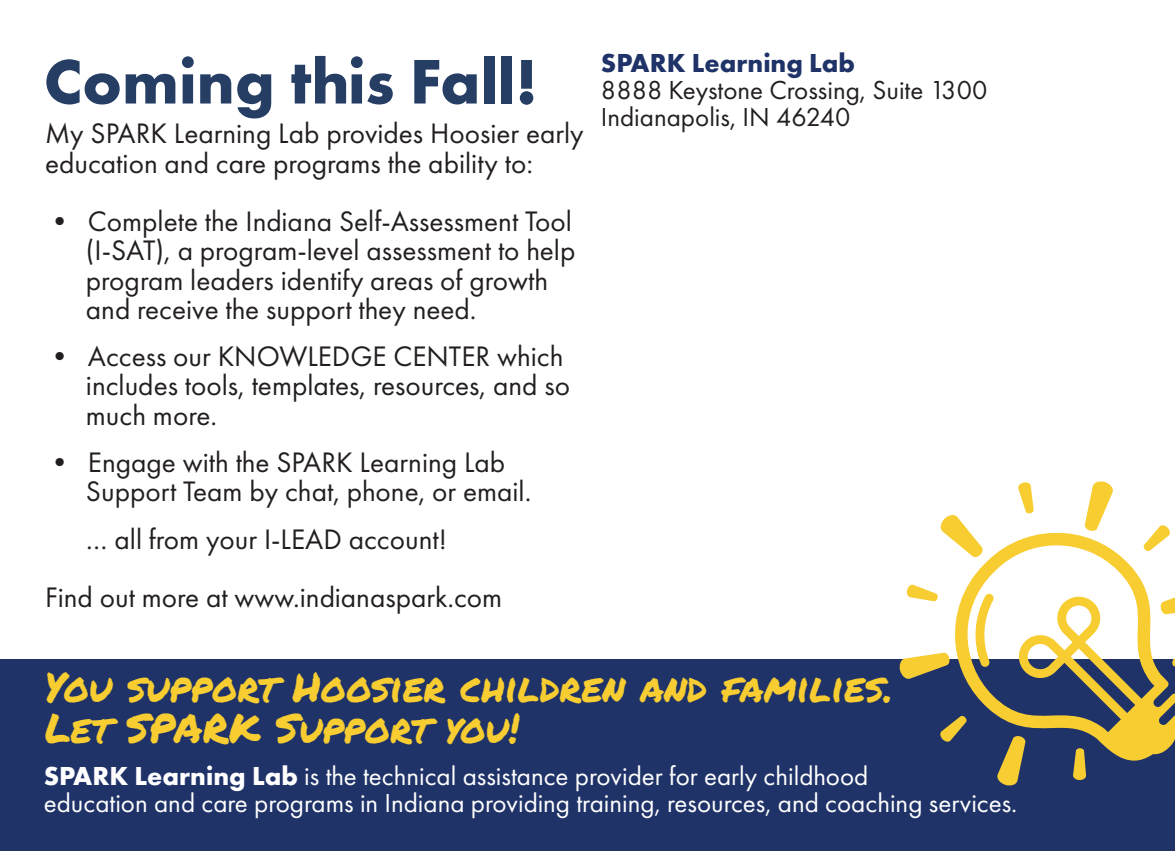
<style>
.page{position:relative;width:1175px;height:851px;background:#fff}
.page>*{position:absolute;margin:0;border:0;box-sizing:border-box;transform-origin:0 0}
.t1{font:700 65.25px "Futura PT";color:#263d64}
.t2{font:40.5px/40.5px "Permanent Marker";color:#f7cd32}
.t3{font:29.25px/29.2px "Futura PT";color:#231f20}
.t4{font:27px/27px "Futura PT";color:#fff}
.t5{font:27px/27px "Futura PT";color:#231f20}
.t6{font:700 27px "Futura PT";color:#1f3368}
.s1{font-weight:700}
</style>
<div class="page">
<div style="left:0;top:659px;width:1174px;height:191px;background:#1f3368"></div>
<svg style="left:955px;top:532px;width:219px;height:228px"></svg>
<svg style="left:1160px;top:587px;width:14px;height:27px"></svg>
<svg style="left:899px;top:652px;width:51px;height:27px"></svg>
<svg style="left:1143px;top:525px;width:27px;height:26px"></svg>
<svg style="left:940px;top:715px;width:27px;height:27px"></svg>
<svg style="left:1084px;top:481px;width:29px;height:50px"></svg>
<svg style="left:996px;top:735px;width:29px;height:51px"></svg>
<svg style="left:1018px;top:482px;width:15px;height:31px"></svg>
<svg style="left:1072px;top:748px;width:14px;height:32px"></svg>
<svg style="left:940px;top:515px;width:43px;height:42px"></svg>
<svg style="left:906px;top:584px;width:32px;height:17px"></svg>
<svg style="left:1172px;top:658px;width:2px;height:14px"></svg>
<h1 class="t1" style="left:44px;top:40px;width:495px">Coming this Fall!</h1>
<p class="t3" style="left:45px;top:119px;width:540px">My SPARK Learning Lab provides Hoosier early education and care programs the ability to:</p>
<p class="t3" style="left:86px;top:206px;width:491px;text-indent:-41px">• Complete the Indiana Self-Assessment Tool (I-SAT), a program-level assessment to help program leaders identify areas of growth and receive the support they need.</p>
<p class="t3" style="left:86px;top:341px;width:485px;text-indent:-41px">• Access our KNOWLEDGE CENTER which includes tools, templates, resources, and so much more.</p>
<p class="t3" style="left:86px;top:447px;width:447px;text-indent:-41px">• Engage with the SPARK Learning Lab<br>Support Team by chat, phone, or email.</p>
<p class="t3" style="left:45px;top:509px;width:459px;line-height:58.5px;text-align:center">… all from your I-LEAD account!<br>Find out more at www.indianaspark.com</p>
<p class="t6" style="left:601px;top:46px;width:256px">SPARK Learning Lab</p>
<p class="t5" style="left:601px;top:76px;width:388px">8888 Keystone Crossing, Suite 1300<br>Indianapolis, IN 46240</p>
<h2 class="t2" style="left:45px;top:666px;width:849px">You support Hoosier children and families.<br>Let SPARK Support you!</h2>
<p class="t4" style="left:44px;top:762px;width:975px"><span class="s1">SPARK Learning Lab</span> is the technical assistance provider for early childhood<br>education and care programs in Indiana providing training, resources, and coaching services.</p>
</div>
